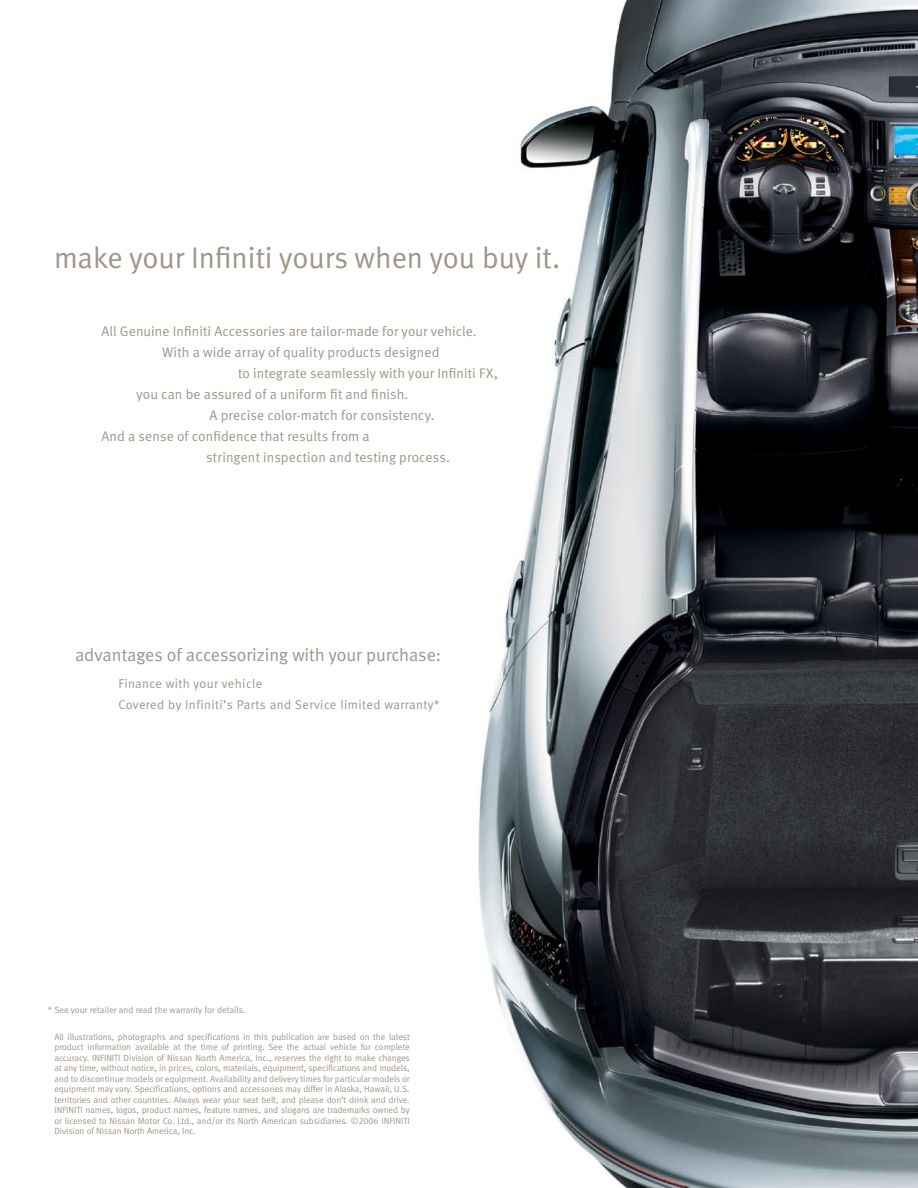
<style>
.page{position:relative;width:918px;height:1188px;background:#fff}
.page>*{position:absolute;margin:0;border:0;box-sizing:border-box;transform-origin:0 0}
.t1{font:29.85px "Meta Normal LF";color:#a19589}
.t2{font:18px "Meta Normal LF";color:#a19589}
.t3{font:13.8px "Meta Normal LF";letter-spacing:.005em;color:#a19589}
.t4{font:12.75px/21px "Meta Normal LF";letter-spacing:.03em;color:#a19589}
.t5{font:9px/10.5px "Meta Normal LF";letter-spacing:-.005em;color:#a19589;text-align:justify}
</style>
<div class="page">
<img style="left:478px;top:0;width:440px;height:1188px">
<h1 class="t1" style="left:54px;top:241px;width:508px">make your Infiniti yours when you buy it.</h1>
<h3 class="t3" style="left:101px;top:323px;width:377px">All Genuine Infiniti Accessories are tailor-made for your vehicle.</h3>
<h3 class="t3" style="left:162px;top:344px;width:279px">With a wide array of quality products designed</h3>
<h3 class="t3" style="left:238px;top:365px;width:261px">to integrate seamlessly with your Infiniti FX,</h3>
<h3 class="t3" style="left:136px;top:386px;width:273px">you can be assured of a uniform fit and finish.</h3>
<h3 class="t3" style="left:210px;top:407px;width:226px">A precise color-match for consistency.</h3>
<h3 class="t3" style="left:101px;top:428px;width:270px">And a sense of confidence that results from a</h3>
<h3 class="t3" style="left:206px;top:449px;width:245px">stringent inspection and testing process.</h3>
<h2 class="t2" style="left:75px;top:644px;width:368px">advantages of accessorizing with your purchase:</h2>
<h3 class="t4" style="left:118px;top:673px;width:323px">Finance with your vehicle<br>Covered by Infiniti’s Parts and Service limited warranty*</h3>
<p class="t5" style="left:48px;top:1005px;width:199px">* See your retailer and read the warranty for details.</p>
<p class="t5" style="left:54px;top:1031px;width:357px">All illustrations, photographs and specifications in this publication are based on the latest product information available at the time of printing. See the actual vehicle for complete accuracy. IN FIN ITI Division of N issan N orth America, Inc., reserves the right to make changes at any time, without notice, in prices, colors, materials, equipment, specifications and models, and to discontinue models or equipment. Availability and delivery times for particular models or equipment may vary. Specifications, options and accessories may differ in Alaska, Hawaii, U.S. territories and other countries. Always wear your seat belt, and please don’t drink and drive.<br>IN FIN ITI names, logos, product names, feature names, and slogans are trademarks owned by or licensed to N issan Motor Co. Ltd., and/or its North American subsidiaries. ©2006 IN FIN ITI Division of N issan N orth America, Inc.</p>
</div>
